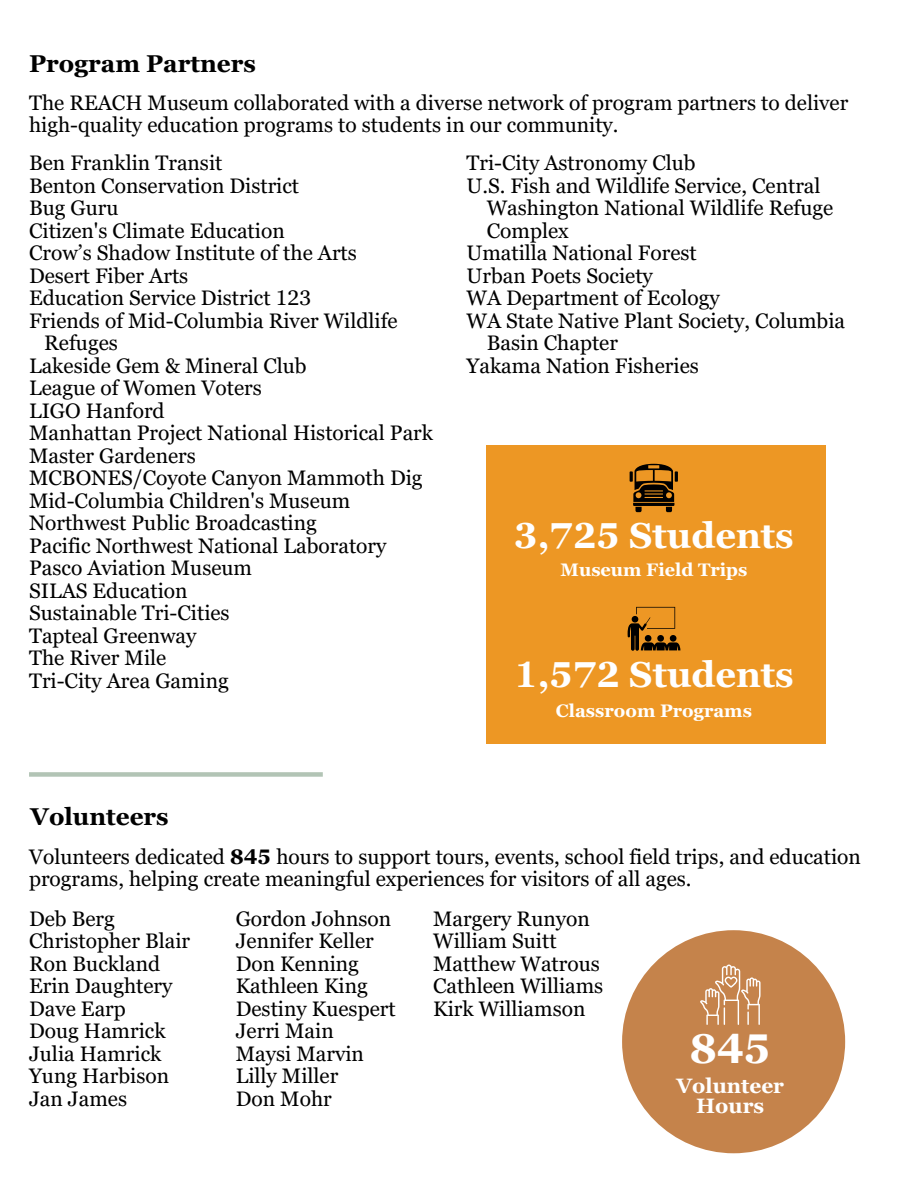
<style>
.page{position:relative;width:918px;height:1188px;background:#fff}
.page>*{position:absolute;margin:0;border:0;box-sizing:border-box;transform-origin:0 0}
.t1{font:700 41.55px "Georgia Pro";color:#fff}
.t2{font:700 36.15px "Georgia Pro";color:#fff}
.t3{font:700 24.3px "Georgia Pro";color:#000}
.t4{font:21px/22.5px "Georgia Pro";color:#000}
.t5{font:700 20.85px/20.1px "Georgia Pro";color:#fff;text-align:center}
.t6{font:700 18.15px "Georgia Pro";color:#fff}
.s1{font-weight:700}
</style>
<div class="page">
<div style="left:487px;top:445px;width:339px;height:298px;background:#ed9724"></div>
<svg style="left:630px;top:464px;width:48px;height:48px"></svg>
<svg style="left:628px;top:607px;width:52px;height:44px"></svg>
<div style="left:622px;top:930px;width:223px;height:223px;background:#c5834b;border-radius:50%"></div>
<svg style="left:700px;top:965px;width:61px;height:60px"></svg>
<div style="left:29px;top:772px;width:294px;height:5px;background:#b2c4b5"></div>
<h5 class="t3" style="left:29px;top:49px;width:228px">Program Partners</h5>
<p class="t4" style="left:29px;top:91px;width:821px">The REACH Museum collaborated with a diverse network of program partners to deliver high-quality education programs to students in our community.</p>
<h5 class="t4" style="left:29px;top:152px;width:195px">Ben Franklin Transit</h5>
<h5 class="t4" style="left:29px;top:174px;width:272px">Benton Conservation District</h5>
<h5 class="t4" style="left:29px;top:197px;width:91px">Bug Guru</h5>
<h5 class="t4" style="left:29px;top:219px;width:257px">Citizen's Climate Education</h5>
<h5 class="t4" style="left:29px;top:242px;width:329px">Crow’s Shadow Institute of the Arts</h5>
<h5 class="t4" style="left:29px;top:264px;width:161px">Desert Fiber Arts</h5>
<h5 class="t4" style="left:29px;top:287px;width:284px">Education Service District 123</h5>
<h5 class="t4" style="left:29px;top:309px;width:370px">Friends of Mid-Columbia River Wildlife</h5>
<h5 class="t4" style="left:44px;top:332px;width:75px">Refuges</h5>
<h5 class="t4" style="left:29px;top:354px;width:279px">Lakeside Gem &amp; Mineral Club</h5>
<h5 class="t4" style="left:29px;top:377px;width:234px">League of Women Voters</h5>
<h5 class="t4" style="left:29px;top:399px;width:137px">LIGO Hanford</h5>
<h5 class="t4" style="left:29px;top:422px;width:406px">Manhattan Project National Historical Park</h5>
<h5 class="t4" style="left:29px;top:444px;width:168px">Master Gardeners</h5>
<h5 class="t4" style="left:29px;top:467px;width:395px">MCBONES/Coyote Canyon Mammoth Dig</h5>
<h5 class="t4" style="left:29px;top:489px;width:323px">Mid-Columbia Children's Museum</h5>
<h5 class="t4" style="left:29px;top:512px;width:289px">Northwest Public Broadcasting</h5>
<h5 class="t4" style="left:29px;top:534px;width:359px">Pacific Northwest National Laboratory</h5>
<h5 class="t4" style="left:29px;top:557px;width:225px">Pasco Aviation Museum</h5>
<h5 class="t4" style="left:29px;top:579px;width:160px">SILAS Education</h5>
<h5 class="t4" style="left:29px;top:602px;width:202px">Sustainable Tri-Cities</h5>
<h5 class="t4" style="left:29px;top:624px;width:169px">Tapteal Greenway</h5>
<h5 class="t4" style="left:29px;top:647px;width:139px">The River Mile</h5>
<h5 class="t4" style="left:29px;top:669px;width:201px">Tri-City Area Gaming</h5>
<h5 class="t4" style="left:467px;top:152px;width:231px">Tri-City Astronomy Club</h5>
<h5 class="t4" style="left:467px;top:174px;width:356px">U.S. Fish and Wildlife Service, Central</h5>
<h5 class="t4" style="left:487px;top:197px;width:348px">Washington National Wildlife Refuge</h5>
<h5 class="t4" style="left:487px;top:219px;width:83px">Complex</h5>
<h5 class="t4" style="left:467px;top:242px;width:232px">Umatilla National Forest</h5>
<h5 class="t4" style="left:467px;top:264px;width:188px">Urban Poets Society</h5>
<h5 class="t4" style="left:467px;top:287px;width:255px">WA Department of Ecology</h5>
<h5 class="t4" style="left:467px;top:309px;width:380px">WA State Native Plant Society, Columbia</h5>
<h5 class="t4" style="left:487px;top:332px;width:133px">Basin Chapter</h5>
<h5 class="t4" style="left:467px;top:354px;width:234px">Yakama Nation Fisheries</h5>
<p class="t2" style="left:514px;top:515px;width:281px">3,725 Students</p>
<p class="t6" style="left:561px;top:559px;width:188px">Museum Field Trips</p>
<p class="t2" style="left:514px;top:654px;width:281px">1,572 Students</p>
<p class="t6" style="left:556px;top:701px;width:198px">Classroom Programs</p>
<p class="t3" style="left:31px;top:803px;width:140px">Volunteers</p>
<p class="t4" style="left:29px;top:845px;width:833px">Volunteers dedicated <span class="s1">845</span> hours to support tours, events, school field trips, and education programs, helping create meaningful experiences for visitors of all ages.</p>
<p class="t4" style="left:29px;top:907px;width:163px">Deb Berg<br>Christopher Blair<br>Ron Buckland<br>Erin Daughtery<br>Dave Earp<br>Doug Hamrick<br>Julia Hamrick<br>Yung Harbison<br>Jan James</p>
<p class="t4" style="left:236px;top:907px;width:161px">Gordon Johnson<br>Jennifer Keller<br>Don Kenning<br>Kathleen King<br>Destiny Kuespert<br>Jerri Main<br>Maysi Marvin<br>Lilly Miller<br>Don Mohr</p>
<h5 class="t4" style="left:433px;top:907px;width:172px">Margery Runyon<br>William Suitt<br>Matthew Watrous<br>Cathleen Williams<br>Kirk Williamson</h5>
<h5 class="t1" style="left:690px;top:1025px;width:83px">845</h5>
<h5 class="t5" style="left:676px;top:1076px;width:109px">Volunteer<br>Hours</h5>
</div>
